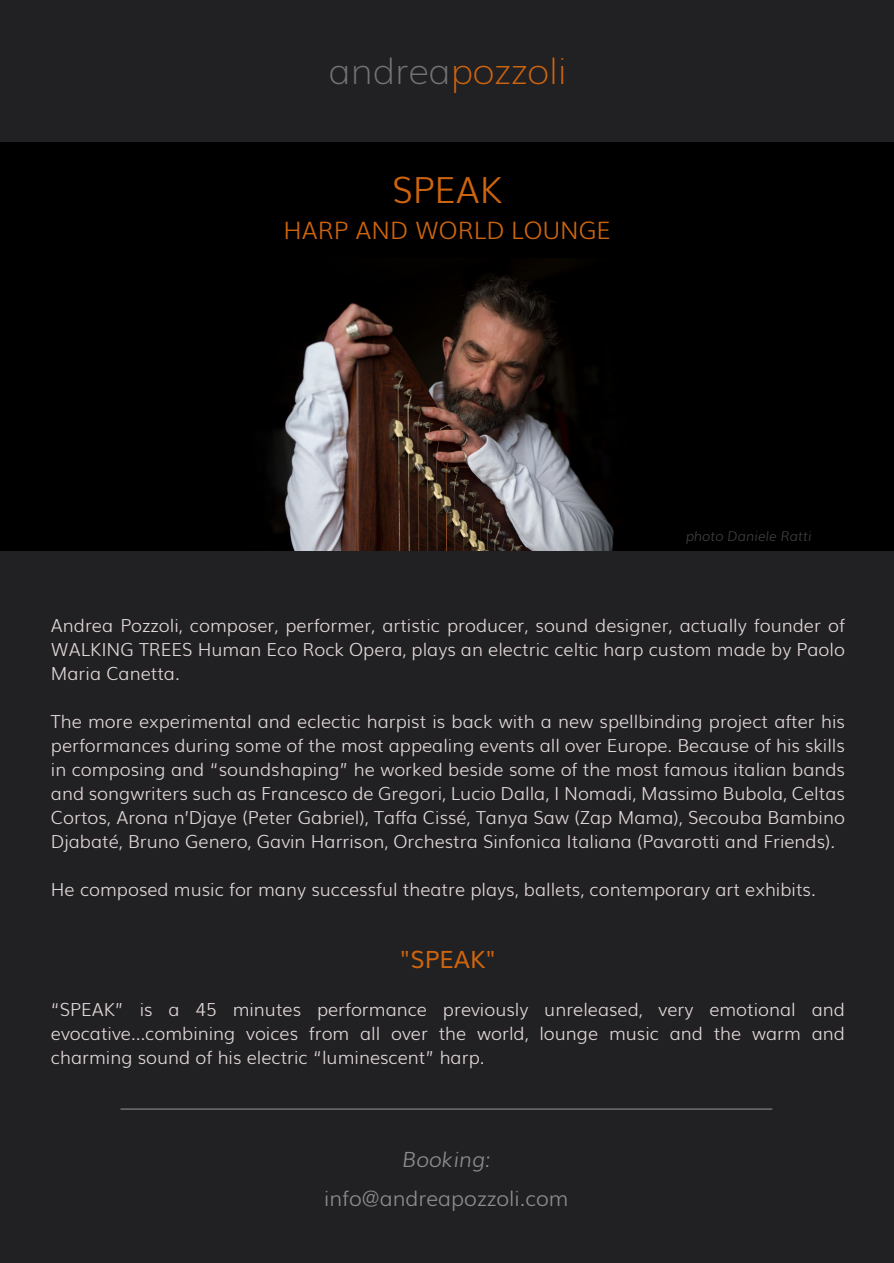
<style>
.page{position:relative;width:894px;height:1263px;background:#fff}
.page>*{position:absolute;margin:0;border:0;box-sizing:border-box;transform-origin:0 0}
.t1{font:200 36px "Muli";color:#ce650e}
.t2{font:300 36px "Muli";color:#ce650e}
.t3{font:300 24px "Muli";color:#ce650e}
.t4{font:24px "Muli";color:#ce650e}
.t5{font:300 21px "Muli";color:#8c8c8c}
.t6{font:italic 300 21px "Muli";color:#8c8c8c}
.t7{font:300 18px/24px "Muli";color:#e1d7d7;text-align:justify}
.t8{font:italic 300 13.5px "Muli";color:#404040}
.s1{color:#737373}
</style>
<div class="page">
<div style="left:0;top:0;width:893px;height:1263px;background:#212023"></div>
<div style="left:0;top:142px;width:893px;height:409px;background:#000"></div>
<img style="left:273px;top:274px;width:341px;height:276px">
<hr style="left:121px;top:1109px;width:650px;height:1px;background:#999">
<h1 class="t1" style="left:329px;top:42px;width:239px"><span class="s1">andrea</span>pozzoli</h1>
<h1 class="t2" style="left:392px;top:161px;width:111px">SPEAK</h1>
<h2 class="t3" style="left:283px;top:211px;width:328px">HARP AND WORLD LOUNGE</h2>
<p class="t8" style="left:685px;top:525px;width:128px">photo Daniele Ratti</p>
<p class="t7" style="left:51px;top:612px;width:795px">Andrea Pozzoli, composer, performer, artistic producer, sound designer, actually founder of WALKING TREES Human Eco Rock Opera, plays an electric celtic harp custom made by Paolo Maria Canetta.</p>
<p class="t7" style="left:51px;top:708px;width:795px">The more experimental and eclectic harpist is back with a new spellbinding project after his performances during some of the most appealing events all over Europe. Because of his skills in composing and “soundshaping” he worked beside some of the most famous italian bands and songwriters such as Francesco de Gregori, Lucio Dalla, I Nomadi, Massimo Bubola, Celtas Cortos, Arona n’Djaye (Peter Gabriel), Taffa Cissé, Tanya Saw (Zap Mama), Secouba Bambino Djabaté, Bruno Genero, Gavin Harrison, Orchestra Sinfonica Italiana (Pavarotti and Friends).</p>
<p class="t7" style="left:51px;top:876px;width:766px">He composed music for many successful theatre plays, ballets, contemporary art exhibits.</p>
<h2 class="t4" style="left:399px;top:940px;width:98px">"SPEAK"</h2>
<p class="t7" style="left:51px;top:996px;width:795px">“SPEAK” is a 45 minutes performance previously unreleased, very emotional and evocative…combining voices from all over the world, lounge music and the warm and charming sound of his electric “luminescent” harp.</p>
<p class="t6" style="left:402px;top:1142px;width:89px">Booking:</p>
<p class="t5" style="left:324px;top:1181px;width:246px">info@andreapozzoli.com</p>
</div>
